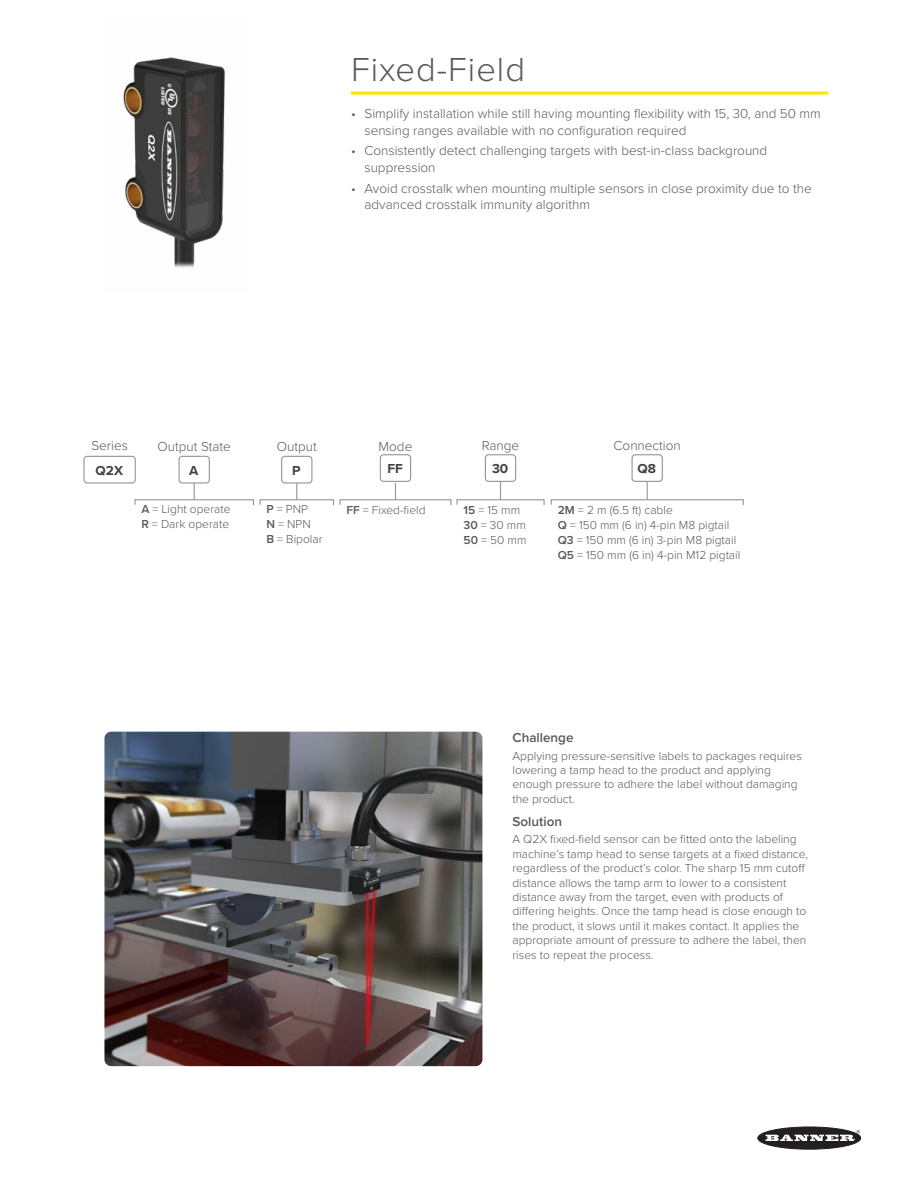
<style>
.page{position:relative;width:918px;height:1188px;background:#fff}
.page>*{position:absolute;margin:0;border:0;box-sizing:border-box;transform-origin:0 0}
.t1{font:300 34.5px "Proxima Nova";letter-spacing:.03em;color:#58595b}
.t2{font:300 13.5px/16.5px "Proxima Nova";color:#58595b}
.t3{font:600 13.5px "Proxima Nova";color:#58595b}
.t4{font:700 13.5px "Proxima Nova";color:#414042}
.t5{font:300 12px/14.4px "Proxima Nova";color:#58595b}
.s1{font-weight:600}
</style>
<div class="page">
<div style="left:758px;top:1127px;width:103px;height:22px;background:#231f20;border-radius:50%"></div>
<div style="left:758px;top:1127px;width:103px;height:22px;border:1px solid #231f20;border-radius:50%"></div>
<svg style="left:766px;top:1130px;width:94px;height:11px"></svg>
<hr style="left:351px;top:92px;width:477px;height:3px;background:#ffe300">
<img style="left:104px;top:732px;width:378px;height:334px">
<div style="left:551px;top:499px;width:193px;height:7px;border:1px solid #939598"></div>
<div style="left:456px;top:499px;width:89px;height:7px;border:1px solid #939598"></div>
<hr style="left:647px;top:462px;width:1px;height:38px;background:#939598">
<hr style="left:500px;top:462px;width:1px;height:38px;background:#939598">
<div style="left:632px;top:455px;width:30px;height:26px;background:#fff;border-radius:3px"></div>
<div style="left:632px;top:454px;width:31px;height:28px;border:1px solid #939598;border-radius:3px"></div>
<div style="left:485px;top:455px;width:31px;height:26px;background:#fff;border-radius:3px"></div>
<div style="left:485px;top:454px;width:31px;height:28px;border:1px solid #939598;border-radius:3px"></div>
<div style="left:380px;top:454px;width:31px;height:28px;border:1px solid #939598;border-radius:3px"></div>
<div style="left:179px;top:456px;width:31px;height:28px;border:1px solid #939598;border-radius:3px"></div>
<div style="left:281px;top:456px;width:31px;height:28px;border:1px solid #939598;border-radius:3px"></div>
<div style="left:339px;top:499px;width:112px;height:7px;border:1px solid #939598"></div>
<div style="left:134px;top:499px;width:120px;height:7px;border:1px solid #939598"></div>
<div style="left:260px;top:499px;width:74px;height:7px;border:1px solid #939598"></div>
<svg style="left:395px;top:483px;width:1px;height:17px"></svg>
<svg style="left:194px;top:483px;width:1px;height:17px"></svg>
<svg style="left:296px;top:483px;width:1px;height:17px"></svg>
<div style="left:83px;top:456px;width:53px;height:28px;border:1px solid #939598;border-radius:3px"></div>
<img style="left:123px;top:57px;width:103px;height:211px">
<h1 class="t1" style="left:351px;top:44px;width:176px">Fixed-Field</h1>
<p class="t2" style="left:364px;top:105px;width:458px;text-indent:-14px">• Simplify installation while still having mounting flexibility with 15, 30, and 50 mm sensing ranges available with no configuration required</p>
<p class="t2" style="left:364px;top:142px;width:404px;text-indent:-14px">• Consistently detect challenging targets with best-in-class background suppression</p>
<p class="t2" style="left:364px;top:179px;width:449px;text-indent:-14px">• Avoid crosstalk when mounting multiple sensors in close proximity due to the advanced crosstalk immunity algorithm</p>
<p class="t2" style="left:91px;top:436px;width:38px">Series</p>
<p class="t2" style="left:158px;top:438px;width:75px">Output State</p>
<p class="t2" style="left:277px;top:438px;width:42px">Output</p>
<p class="t2" style="left:379px;top:438px;width:35px">Mode</p>
<p class="t2" style="left:482px;top:436px;width:39px">Range</p>
<p class="t2" style="left:614px;top:436px;width:69px">Connection</p>
<p class="t4" style="left:96px;top:460px;width:29px">Q2X</p>
<p class="t5" style="left:558px;top:502px;width:184px;line-height:15px"><span class="s1">2M</span> = 2 m (6.5 ft) cable<br><span class="s1">Q</span> = 150 mm (6 in) 4-pin M8 pigtail<br><span class="s1">Q3</span> = 150 mm (6 in) 3-pin M8 pigtail<br><span class="s1">Q5</span> = 150 mm (6 in) 4-pin M12 pigtail</p>
<p class="t4" style="left:189px;top:460px;width:11px">A</p>
<p class="t4" style="left:292px;top:460px;width:10px">P</p>
<p class="t4" style="left:387px;top:459px;width:17px">FF</p>
<p class="t4" style="left:492px;top:459px;width:18px">30</p>
<p class="t4" style="left:638px;top:459px;width:20px">Q8</p>
<p class="t5" style="left:141px;top:501px;width:91px"><span class="s1">A</span> = Light operate</p>
<p class="t5" style="left:346px;top:502px;width:81px"><span class="s1">FF</span> = Fixed-field</p>
<p class="t5" style="left:141px;top:516px;width:89px"><span class="s1">R</span> = Dark operate</p>
<p class="t5" style="left:266px;top:500px;width:58px;line-height:15px"><span class="s1">P</span> = PNP<br><span class="s1">N</span> = NPN<br><span class="s1">B</span> = Bipolar</p>
<p class="t5" style="left:464px;top:502px;width:65px;line-height:15px"><span class="s1">15</span> = 15 mm<br><span class="s1">30</span> = 30 mm<br><span class="s1">50</span> = 50 mm</p>
<p class="t3" style="left:512px;top:727px;width:63px">Challenge</p>
<p class="t5" style="left:512px;top:748px;width:291px">Applying pressure-sensitive labels to packages requires lowering a tamp head to the product and applying enough pressure to adhere the label without damaging the product.</p>
<p class="t3" style="left:512px;top:811px;width:51px">Solution</p>
<p class="t5" style="left:512px;top:832px;width:297px">A Q2X fixed-field sensor can be fitted onto the labeling machine’s tamp head to sense targets at a fixed distance, regardless of the product’s color. The sharp 15 mm cutoff distance allows the tamp arm to lower to a consistent distance away from the target, even with products of differing heights. Once the tamp head is close enough to the product, it slows until it makes contact. It applies the appropriate amount of pressure to adhere the label, then rises to repeat the process.</p>
</div>
